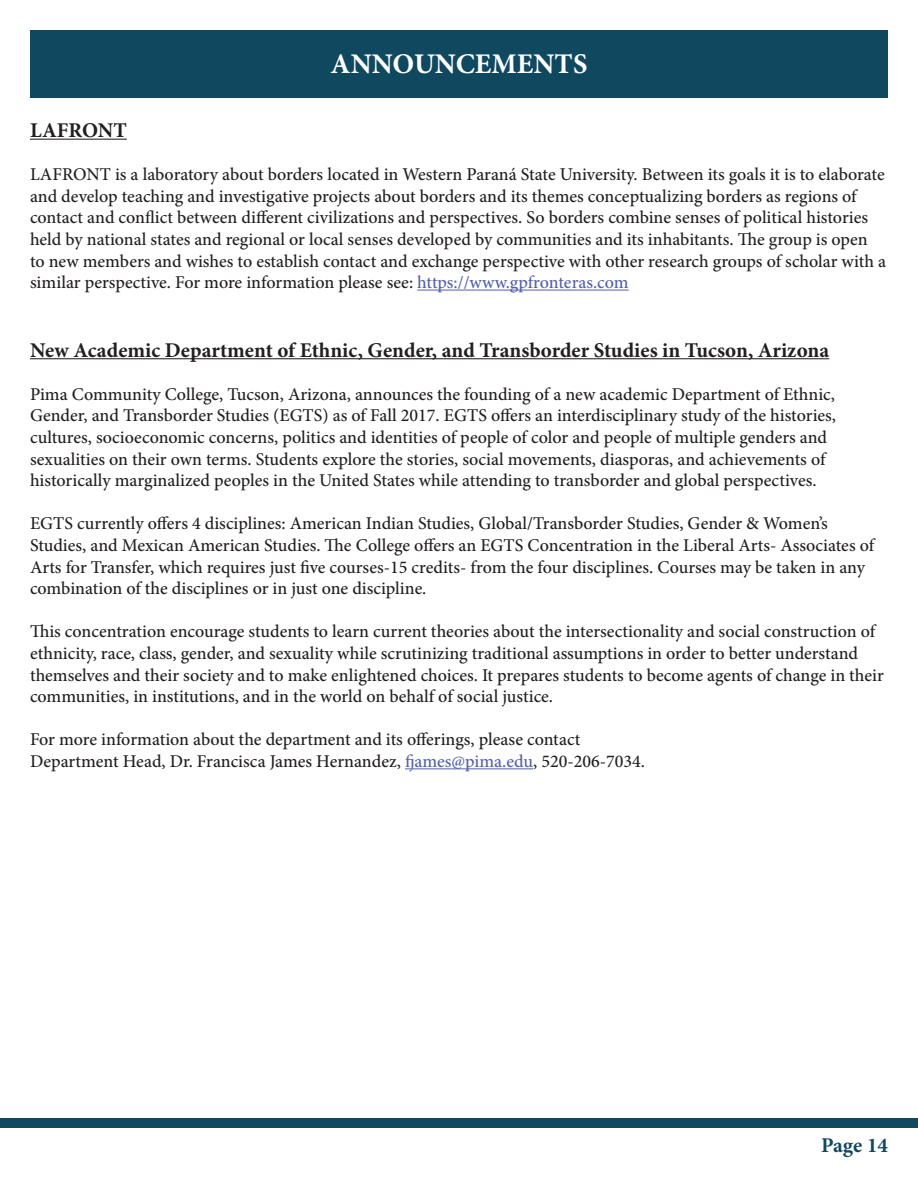
<style>
.page{position:relative;width:918px;height:1188px;background:#fff}
.page>*{position:absolute;margin:0;border:0;box-sizing:border-box;transform-origin:0 0}
.t1{font:700 28.5px "Minion Pro";color:#fff}
.t2{font:700 21px "Minion Pro";color:#231f20}
.t3{font:700 21px "Minion Pro";color:#0f485f}
.t4{font:500 18px/21.6px "Minion Pro";color:#231f20}
.s1{color:#5360ab}
</style>
<div class="page">
<div style="left:0;top:1118px;width:918px;height:9px;background:#0f485f"></div>
<hr style="left:30px;top:139px;width:97px;height:1px;background:#231f20">
<hr style="left:417px;top:290px;width:212px;height:1px;background:#5360ab">
<hr style="left:30px;top:358px;width:799px;height:1px;background:#231f20">
<hr style="left:405px;top:768px;width:128px;height:1px;background:#5360ab">
<div style="left:30px;top:30px;width:858px;height:67px;background:#0f485f"></div>
<p class="t1" style="left:331px;top:44px;width:258px">ANNOUNCEMENTS</p>
<p class="t2" style="left:30px;top:116px;width:98px">LAFRONT</p>
<p class="t4" style="left:30px;top:164px;width:858px">LAFRONT is a laboratory about borders located in Western Paraná State University. Between its goals it is to elaborate and develop teaching and investigative projects about borders and its themes conceptualizing borders as regions of contact and conflict between different civilizations and perspectives. So borders combine senses of political histories held by national states and regional or local senses developed by communities and its inhabitants. The group is open to new members and wishes to establish contact and exchange perspective with other research groups of scholar with a similar perspective. For more information please see: <span class="s1">https://www.gpfronteras.com</span></p>
<p class="t2" style="left:30px;top:335px;width:801px">New Academic Department of Ethnic, Gender, and Transborder Studies in Tucson, Arizona</p>
<p class="t4" style="left:30px;top:383px;width:808px">Pima Community College, Tucson, Arizona, announces the founding of a new academic Department of Ethnic, Gender, and Transborder Studies (EGTS) as of Fall 2017. EGTS offers an interdisciplinary study of the histories, cultures, socioeconomic concerns, politics and identities of people of color and people of multiple genders and sexualities on their own terms. Students explore the stories, social movements, diasporas, and achievements of historically marginalized peoples in the United States while attending to transborder and global perspectives.</p>
<p class="t4" style="left:30px;top:513px;width:846px">EGTS currently offers 4 disciplines: American Indian Studies, Global/Transborder Studies, Gender &amp; Women’s Studies, and Mexican American Studies. The College offers an EGTS Concentration in the Liberal Arts- Associates of Arts for Transfer, which requires just five courses-15 credits- from the four disciplines. Courses may be taken in any combination of the disciplines or in just one discipline.</p>
<p class="t4" style="left:30px;top:621px;width:855px">This concentration encourage students to learn current theories about the intersectionality and social construction of ethnicity, race, class, gender, and sexuality while scrutinizing traditional assumptions in order to better understand themselves and their society and to make enlightened choices. It prepares students to become agents of change in their communities, in institutions, and in the world on behalf of social justice.</p>
<p class="t4" style="left:30px;top:729px;width:552px">For more information about the department and its offerings, please contact</p>
<p class="t4" style="left:30px;top:751px;width:617px">Department Head, Dr. Francisca James Hernandez, <span class="s1">fjames@pima.edu</span>, 520-206-7034.</p>
<p class="t3" style="left:821px;top:1131px;width:68px">Page 14</p>
</div>
